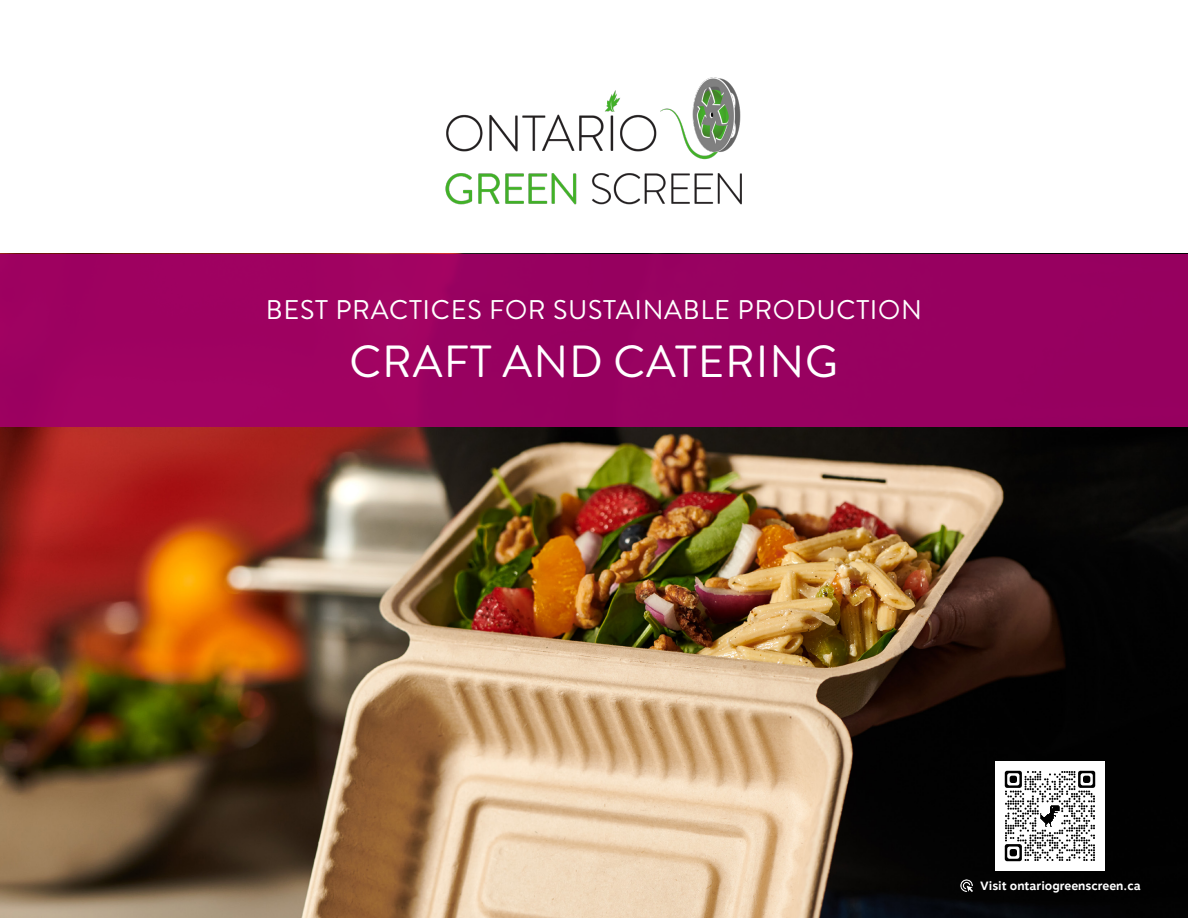
<style>
.page{position:relative;width:1188px;height:918px;background:#fff}
.page>*{position:absolute;margin:0;border:0;box-sizing:border-box;transform-origin:0 0}
.t1{font:45px "Brandon Grotesque";letter-spacing:.02em;color:#fff}
.t2{font:27px "Brandon Grotesque";letter-spacing:.025em;color:#fff}
.t3{font:700 12px "Motiva Sans";color:#fff}
</style>
<div class="page">
<img style="left:0;top:427px;width:1188px;height:491px">
<div style="left:0;top:254px;width:1188px;height:173px;background:#980160"></div>
<img style="left:445px;top:77px;width:297px;height:128px">
<img style="left:959px;top:878px;width:15px;height:15px">
<img style="left:995px;top:761px;width:110px;height:110px">
<p class="t2" style="left:266px;top:291px;width:658px">BEST PRACTICES FOR SUSTAINABLE PRODUCTION</p>
<p class="t1" style="left:350px;top:331px;width:490px">CRAFT AND CATERING</p>
<p class="t3" style="left:980px;top:877px;width:162px">Visit ontariogreenscreen.ca</p>
</div>
